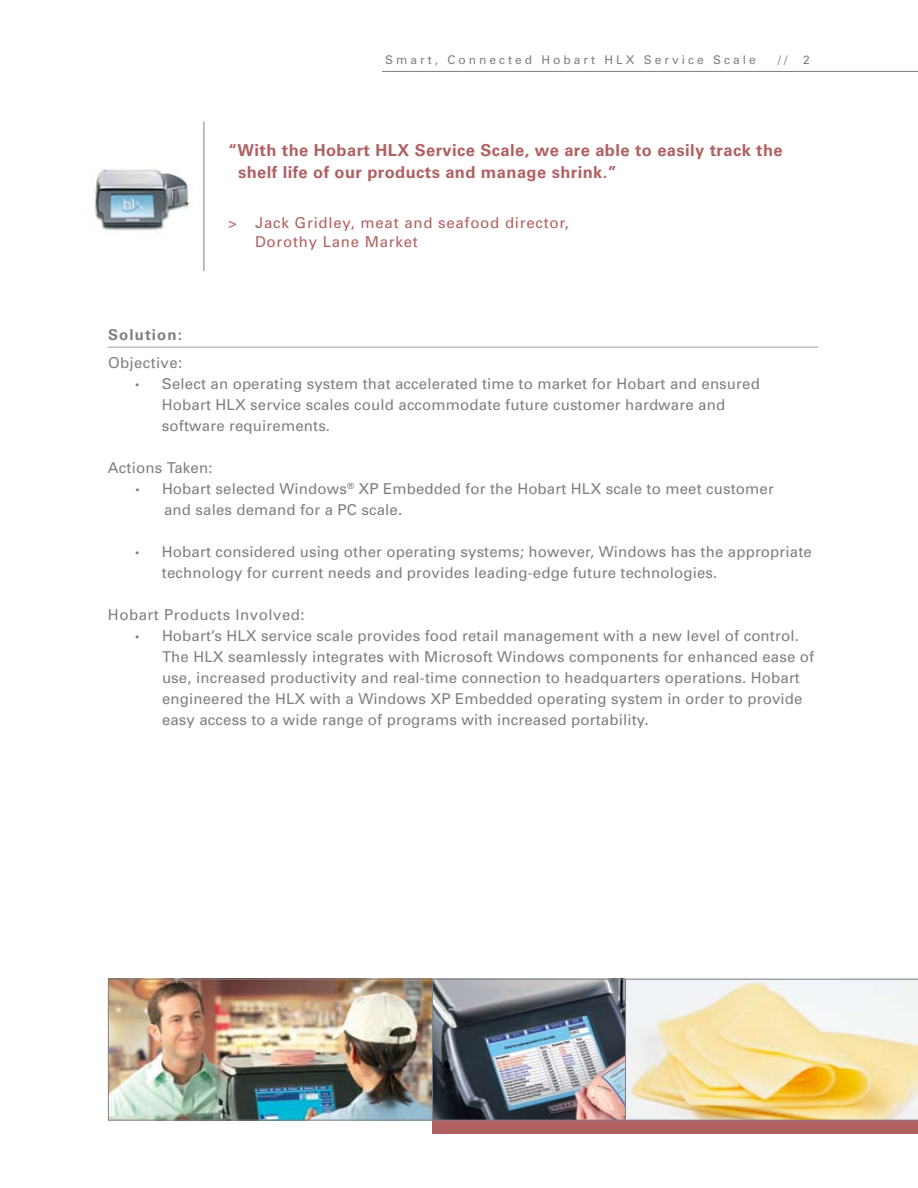
<style>
.page{position:relative;width:918px;height:1188px;background:#fff}
.page>*{position:absolute;margin:0;border:0;box-sizing:border-box;transform-origin:0 0}
.t1{font:700 16.5px/22.5px "Univers";letter-spacing:.025em;color:#b16062}
.t2{font:15px/21px "Univers";letter-spacing:.01em;color:#807f83}
.t3{font:15px/19.5px "Univers";letter-spacing:.05em;color:#b16062}
.t4{font:15px "Univers";letter-spacing:.035em;color:#807f83}
.t5{font:700 15px "Univers";letter-spacing:.075em;color:#807f83}
.t6{font:12px "Univers";letter-spacing:.25em;color:#807f83}
.s1{font-size:12px}
</style>
<div class="page">
<hr style="left:204px;top:122px;width:1px;height:149px;background:#807f83">
<hr style="left:108px;top:347px;width:710px;height:1px;background:#9d9ca0">
<hr style="left:382px;top:71px;width:536px;height:1px;background:#807f83">
<img style="left:109px;top:980px;width:809px;height:140px">
<div style="left:432px;top:1120px;width:486px;height:14px;background:#b16062"></div>
<hr style="left:108px;top:1120px;width:810px;height:1px;background:#807f83">
<hr style="left:432px;top:979px;width:1px;height:141px;background:#807f83">
<hr style="left:108px;top:979px;width:810px;height:1px;background:#807f83">
<hr style="left:108px;top:979px;width:1px;height:141px;background:#807f83">
<hr style="left:625px;top:979px;width:1px;height:141px;background:#807f83">
<img style="left:94px;top:169px;width:96px;height:62px">
<p class="t6" style="left:385px;top:52px;width:372px">Smart, Connected Hobart HLX Service Scale</p>
<p class="t6" style="left:778px;top:52px;width:11px">//</p>
<p class="t6" style="left:803px;top:52px;width:8px">2</p>
<p class="t1" style="left:238px;top:139px;width:546px;text-indent:-10px">“With the Hobart HLX Service Scale, we are able to easily track the shelf life of our products and manage shrink.”</p>
<p class="t3" style="left:255px;top:213px;width:316px;text-indent:-27px">&gt; Jack Gridley, meat and seafood director,<br>Dorothy Lane Market</p>
<p class="t5" style="left:108px;top:326px;width:76px">Solution:</p>
<p class="t2" style="left:108px;top:352px;width:76px">Objective:</p>
<p class="t2" style="left:162px;top:373px;width:599px;text-indent:-27px"><span class="s1">•</span> Select an operating system that accelerated time to market for Hobart and ensured<br>Hobart HLX service scales could accommodate future customer hardware and software requirements.</p>
<p class="t2" style="left:108px;top:457px;width:106px">Actions Taken:</p>
<p class="t2" style="left:164px;top:478px;width:611px;text-indent:-29px"><span class="s1">•</span> Hobart selected Windows<sup>®</sup> XP Embedded for the Hobart HLX scale to meet customer and sales demand for a PC scale.</p>
<p class="t2" style="left:162px;top:541px;width:651px;text-indent:-27px"><span class="s1">•</span> Hobart considered using other operating systems; however, Windows has the appropriate technology for current needs and provides leading-edge future technologies.</p>
<p class="t4" style="left:108px;top:605px;width:198px">Hobart Products Involved:</p>
<p class="t2" style="left:162px;top:625px;width:654px;text-indent:-27px"><span class="s1">•</span> Hobart’s HLX service scale provides food retail management with a new level of control.<br>The HLX seamlessly integrates with Microsoft Windows components for enhanced ease of use, increased productivity and real-time connection to headquarters operations. Hobart engineered the HLX with a Windows XP Embedded operating system in order to provide easy access to a wide range of programs with increased portability.</p>
</div>
